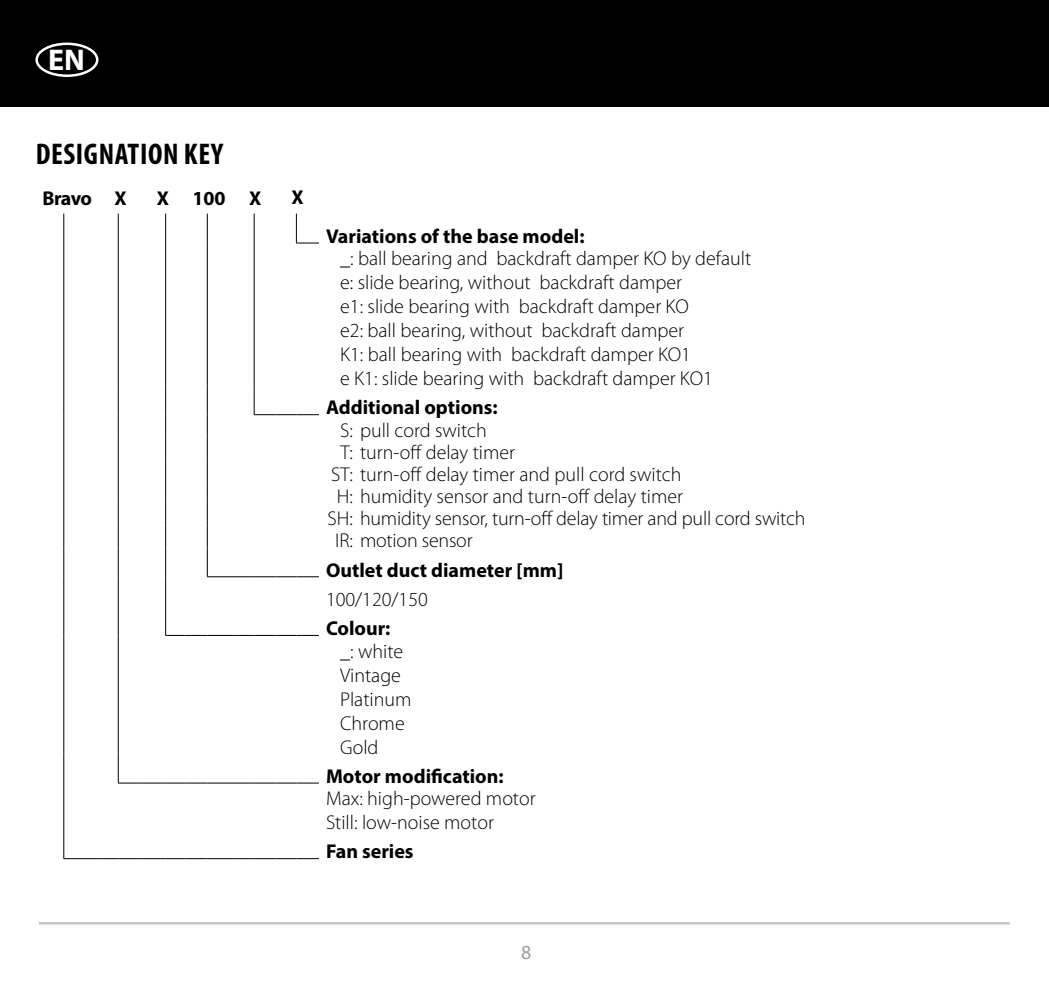
<style>
.page{position:relative;width:1049px;height:993px;background:#fff}
.page>*{position:absolute;margin:0;border:0;box-sizing:border-box;transform-origin:0 0}
.t1{font:700 condensed 30px "Myriad Pro";letter-spacing:.02em;color:#000}
.t2{font:700 30px "Myriad Pro";color:#fff}
.t3{font:300 20px/24px "Myriad Pro";color:#000}
.t4{font:700 20px "Myriad Pro";color:#000}
.t5{font:20px "Myriad Pro";color:#9d9d9c}
</style>
<div class="page">
<hr style="left:39px;top:921px;width:971px;height:3px;background:#c6c6c6">
<div style="left:0;top:0;width:1049px;height:106px;background:#000"></div>
<div style="left:35px;top:43px;width:63px;height:34px;border:2px solid #fff;border-radius:50%"></div>
<hr style="left:165px;top:213px;width:1px;height:30px;background:#000">
<hr style="left:165px;top:243px;width:1px;height:142px;background:#000">
<hr style="left:118px;top:213px;width:1px;height:30px;background:#000">
<hr style="left:118px;top:243px;width:1px;height:142px;background:#000">
<svg style="left:118px;top:385px;width:1px;height:220px"></svg>
<hr style="left:118px;top:605px;width:1px;height:30px;background:#000">
<hr style="left:118px;top:635px;width:1px;height:118px;background:#000">
<svg style="left:165px;top:385px;width:1px;height:220px"></svg>
<hr style="left:165px;top:605px;width:1px;height:30px;background:#000">
<hr style="left:207px;top:213px;width:1px;height:30px;background:#000">
<hr style="left:207px;top:243px;width:1px;height:142px;background:#000">
<hr style="left:254px;top:213px;width:1px;height:30px;background:#000">
<hr style="left:254px;top:243px;width:1px;height:142px;background:#000">
<svg style="left:207px;top:385px;width:112px;height:192px"></svg>
<hr style="left:296px;top:213px;width:1px;height:30px;background:#000">
<svg style="left:296px;top:242px;width:23px;height:1px"></svg>
<svg style="left:165px;top:634px;width:154px;height:1px"></svg>
<hr style="left:63px;top:213px;width:1px;height:30px;background:#000">
<hr style="left:63px;top:243px;width:1px;height:142px;background:#000">
<svg style="left:63px;top:385px;width:1px;height:220px"></svg>
<hr style="left:63px;top:605px;width:1px;height:30px;background:#000">
<hr style="left:63px;top:635px;width:1px;height:118px;background:#000">
<svg style="left:63px;top:753px;width:1px;height:29px"></svg>
<hr style="left:63px;top:782px;width:1px;height:46px;background:#000">
<hr style="left:63px;top:828px;width:1px;height:30px;background:#000">
<hr style="left:64px;top:857px;width:35px;height:1px;background:#000">
<svg style="left:118px;top:753px;width:201px;height:30px"></svg>
<h1 class="t2" style="left:48px;top:40px;width:38px">EN</h1>
<h1 class="t1" style="left:36px;top:135px;width:189px">DESIGNATION KEY</h1>
<p class="t4" style="left:43px;top:185px;width:86px">Bravo X</p>
<p class="t4" style="left:157px;top:185px;width:106px">X 100 X</p>
<p class="t4" style="left:291px;top:184px;width:14px">X</p>
<p class="t4" style="left:326px;top:223px;width:260px">Variations of the base model:</p>
<p class="t3" style="left:340px;top:247px;width:412px">_: ball bearing and backdraft damper KO by default e: slide bearing, without backdraft damper<br>e1: slide bearing with backdraft damper KO<br>e2: ball bearing, without backdraft damper<br>K1: ball bearing with backdraft damper KO1<br>e K1: slide bearing with backdraft damper KO1</p>
<p class="t4" style="left:326px;top:394px;width:173px">Additional options:</p>
<p class="t3" style="left:340px;top:418px;width:148px">S: pull cord switch</p>
<p class="t3" style="left:341px;top:440px;width:176px">T: turn-off delay timer</p>
<p class="t3" style="left:331px;top:462px;width:352px">ST: turn-off delay timer and pull cord switch</p>
<p class="t3" style="left:337px;top:484px;width:348px">H: humidity sensor and turn-off delay timer</p>
<p class="t3" style="left:328px;top:506px;width:479px">SH: humidity sensor, turn-off delay timer and pull cord switch</p>
<p class="t3" style="left:335px;top:529px;width:139px">IR: motion sensor</p>
<p class="t4" style="left:326px;top:556px;width:239px">Outlet duct diameter [mm]</p>
<p class="t3" style="left:326px;top:587px;width:103px">100/120/150</p>
<p class="t4" style="left:326px;top:615px;width:66px">Colour:</p>
<p class="t3" style="left:340px;top:639px;width:73px">_: white<br>Vintage<br>Platinum<br>Chrome<br>Gold</p>
<p class="t4" style="left:326px;top:762px;width:179px">Motor modification:</p>
<p class="t3" style="left:326px;top:786px;width:211px">Max: high-powered motor<br>Still: low-noise motor</p>
<p class="t4" style="left:326px;top:838px;width:89px">Fan series</p>
<p class="t5" style="left:521px;top:939px;width:12px">8</p>
</div>
